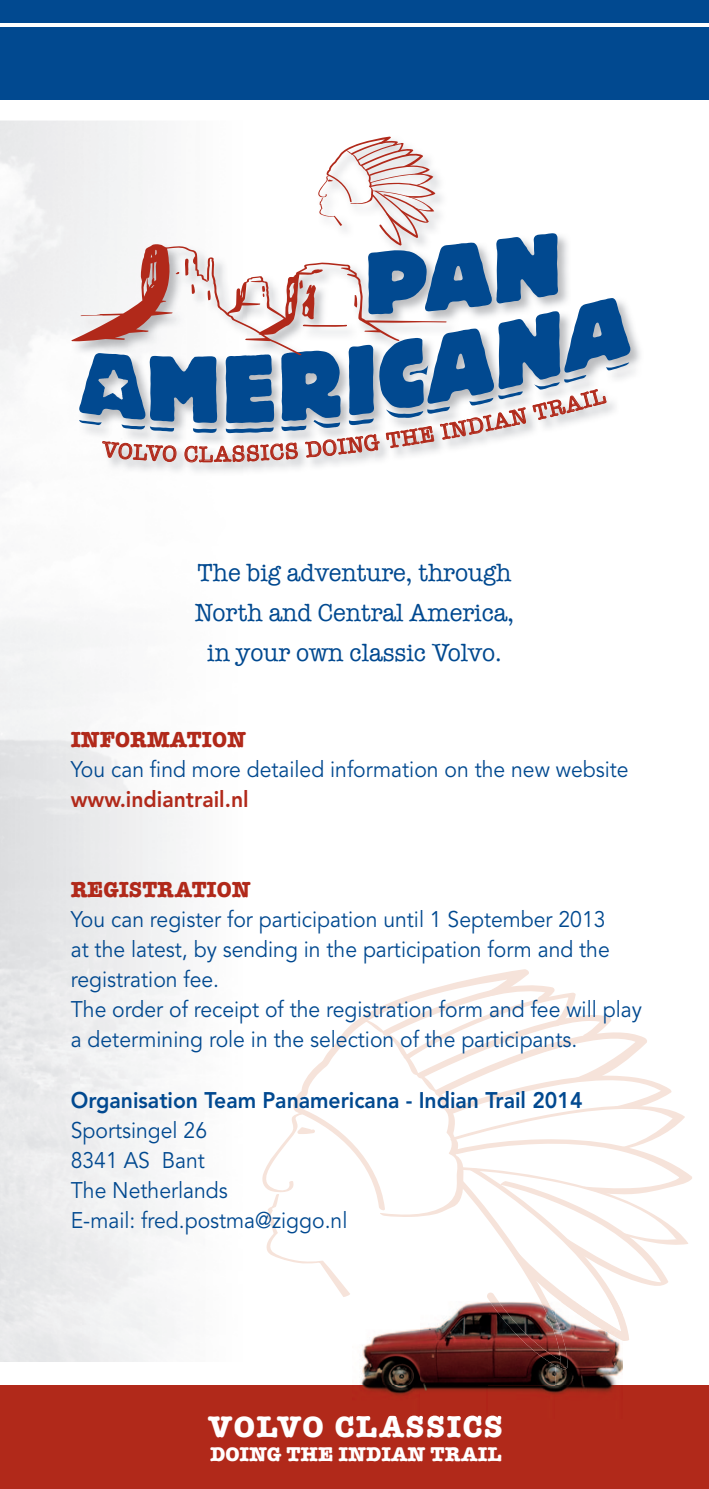
<style>
.page{position:relative;width:709px;height:1489px;background:#fff}
.page>*{position:absolute;margin:0;border:0;box-sizing:border-box;transform-origin:0 0}
.t1{font:700 30.75px "American Typewriter";letter-spacing:.05em;color:#fff}
.t2{font:25px/40px "American Typewriter";color:#014990;text-align:center;scale:.96 1}
.t3{font:22.5px/30px "Avenir LT Std";color:#014990;scale:.94 1}
.t4{font:800 22.5px "Avenir LT Std";color:#014990;scale:.94 1}
.t5{font:700 22.5px "American Typewriter";color:#b1291a;scale:.96 1}
.t6{font:800 22.5px "Avenir LT Std";color:#b1291a;scale:.94 1}
.t7{font:22px "American Typewriter";color:#b1291a}
.t8{font:700 20.5px "American Typewriter";color:#fff}
</style>
<div class="page">
<div style="left:0;top:0;width:709px;height:99px;background:#014990"></div>
<div style="left:0;top:1385px;width:709px;height:103px;background:#b1291a"></div>
<img style="left:71px;top:319px;width:569px;height:156px">
<svg style="left:79px;top:233px;width:551px;height:190px;fill:#014990"></svg>
<svg style="left:71px;top:136px;width:376px;height:219px"></svg>
<svg style="left:293px;top:969px;width:236px;height:192px"></svg>
<svg style="left:361px;top:980px;width:331px;height:361px"></svg>
<svg style="left:262px;top:1112px;width:89px;height:185px"></svg>
<img style="left:360px;top:1301px;width:263px;height:84px">
<img style="left:362px;top:1385px;width:125px;height:11px">
<img style="left:487px;top:1385px;width:128px;height:10px">
<img style="left:353px;top:1415px;width:149px;height:3px">
<img style="left:568px;top:1301px;width:42px;height:39px">
<img style="left:610px;top:1301px;width:13px;height:39px">
<img style="left:490px;top:1301px;width:78px;height:68px">
<img style="left:541px;top:1301px;width:26px;height:66px">
<hr style="left:0;top:23px;width:709px;height:4px;background:#fff">
<svg style="left:79px;top:420px;width:98px;height:60px"></svg>
<svg style="left:184px;top:362px;width:445px;height:113px"></svg>
<p class="t7" style="left:199px;top:437px;width:16px">L</p>
<p class="t2" style="left:195px;top:552px;width:334px">The big adventure, through<br>North and Central America, in your own classic Volvo.</p>
<p class="t5" style="left:71px;top:720px;width:184px">INFORMATION</p>
<p class="t3" style="left:71px;top:755px;width:595px">You can nd more detailed information on the new website</p>
<p class="t6" style="left:71px;top:786px;width:191px">www.indiantrail.nl</p>
<p class="t5" style="left:71px;top:870px;width:189px">REGISTRATION</p>
<p class="t3" style="left:71px;top:905px;width:609px">You can register for participation until 1 September 2013<br>at the latest, by sending in the participation form and the registration fee.<br>The order of receipt of the registration form and fee will play a determining role in the selection of the participants.</p>
<p class="t4" style="left:71px;top:1086px;width:546px">Organisation Team Panamericana - Indian Trail 2014</p>
<p class="t3" style="left:71px;top:1115px;width:296px">Sportsingel 26<br>8341 AS Bant<br>The Netherlands<br>E-mail: fred.postma@ziggo.nl</p>
<h1 class="t1" style="left:209px;top:1399px;width:296px">VOLVO CLASSICS</h1>
<p class="t8" style="left:210px;top:1436px;width:293px">DOING THE INDIAN TRAIL</p>
</div>
